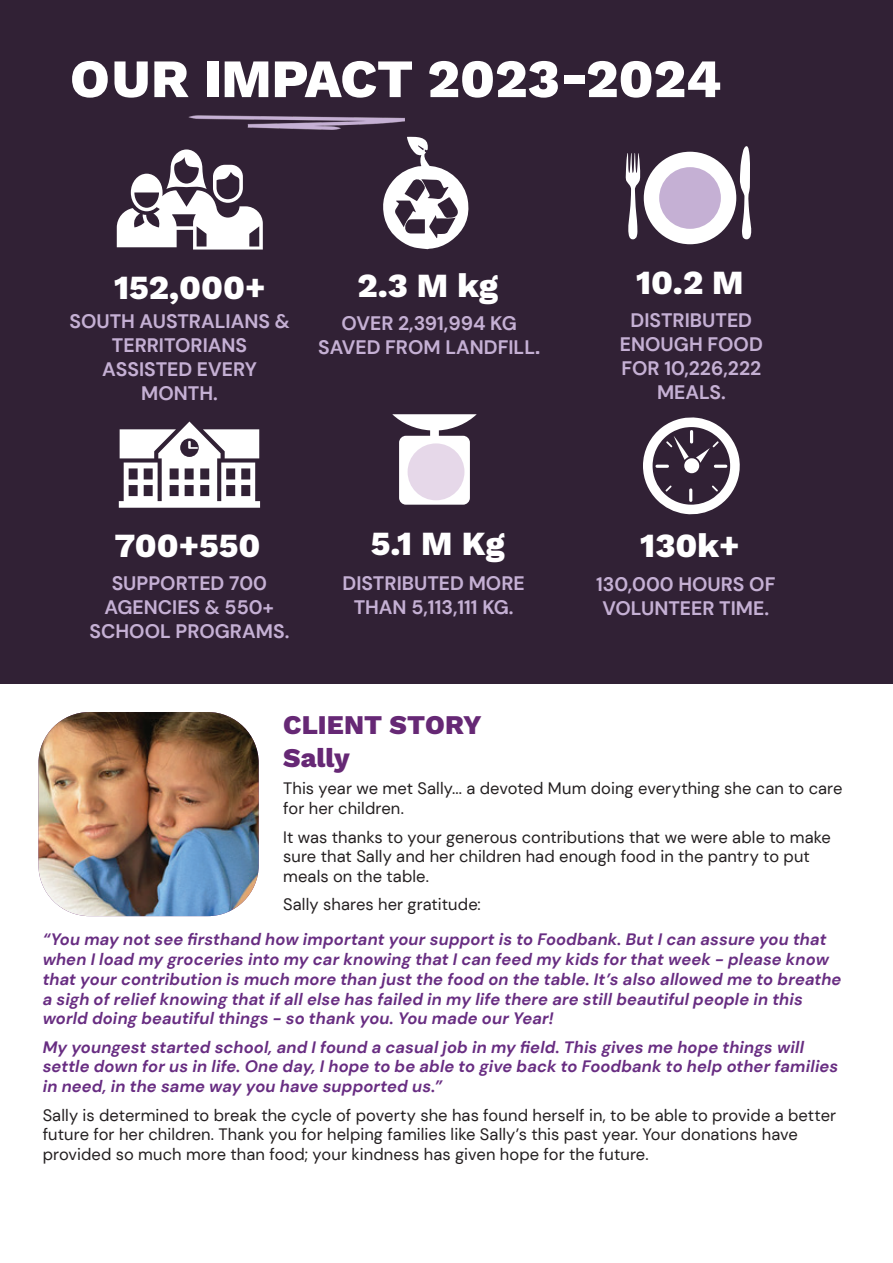
<style>
.page{position:relative;width:893px;height:1263px;background:#fff}
.page>*{position:absolute;margin:0;border:0;box-sizing:border-box;transform-origin:0 0}
.t1{font:800 54px "Work Sans";color:#fff}
.t2{font:800 33.75px "Work Sans";color:#fff}
.t3{font:800 27px/32.4px "Work Sans";color:#662875}
.t4{font:700 19.5px/23.9px "DM Sans";color:#c5b0d4;text-align:center}
.t5{font:italic 700 16.5px/19.8px "DM Sans";letter-spacing:.01em;color:#682d82}
.t6{font:16.5px/19.8px "DM Sans";letter-spacing:.005em;color:#231f20}
.s1{font-family:"Abraham";font-weight:400}
</style>
<div class="page">
<div style="left:0;top:0;width:893px;height:684px;background:#312135"></div>
<img style="left:38px;top:712px;width:221px;height:204px">
<svg style="left:117px;top:149px;width:146px;height:101px"></svg>
<div style="left:644px;top:152px;width:92px;height:92px;background:#fff;border-radius:50%"></div>
<div style="left:659px;top:167px;width:62px;height:62px;background:#c5b0d4;border-radius:50%"></div>
<svg style="left:740px;top:146px;width:11px;height:93px"></svg>
<svg style="left:626px;top:153px;width:14px;height:86px"></svg>
<svg style="left:383px;top:136px;width:86px;height:113px"></svg>
<img style="left:189px;top:115px;width:216px;height:14px">
<svg style="left:392px;top:414px;width:85px;height:91px"></svg>
<div style="left:408px;top:443px;width:56px;height:57px;background:#e6d8e9;border-radius:50%"></div>
<svg style="left:643px;top:417px;width:97px;height:98px"></svg>
<svg style="left:119px;top:421px;width:141px;height:87px"></svg>
<h1 class="t1" style="left:70px;top:38px;width:653px">OUR IMPACT 2023-2024</h1>
<h2 class="t2" style="left:114px;top:262px;width:153px">152,000+</h2>
<h2 class="t2" style="left:357px;top:259px;width:142px">2.3 M kg</h2>
<h2 class="t2" style="left:636px;top:257px;width:109px">10.2 M</h2>
<p class="t4" style="left:69px;top:309px;width:222px">SOUTH AUSTRALIANS &amp;<br>TERRITORIANS<br>ASSISTED EVERY<br>MONTH.</p>
<p class="t4" style="left:318px;top:311px;width:223px">OVER 2,391,994 KG<br>SAVED FROM LANDFILL<span class="s1">.</span></p>
<p class="t4" style="left:620px;top:308px;width:144px">DISTRIBUTED<br>ENOUGH FOOD<br>FOR 10,226,222<br>MEALS.</p>
<h2 class="t2" style="left:115px;top:519px;width:147px">700+550</h2>
<h2 class="t2" style="left:371px;top:518px;width:136px">5.1 M Kg</h2>
<h2 class="t2" style="left:640px;top:519px;width:101px">130k+</h2>
<p class="t4" style="left:342px;top:571px;width:184px">DISTRIBUTED MORE<br>THAN 5,113,111 KG.</p>
<p class="t4" style="left:89px;top:571px;width:201px">SUPPORTED 700<br>AGENCIES &amp; 550+<br>SCHOOL PROGRAMS.</p>
<p class="t4" style="left:596px;top:572px;width:181px">130,000 HOURS OF<br>VOLUNTEER TIME.</p>
<h3 class="t3" style="left:283px;top:708px;width:200px">CLIENT STORY<br>Sally</h3>
<p class="t6" style="left:283px;top:779px;width:561px">This year we met Sally... a devoted Mum doing everything she can to care for her children.</p>
<p class="t6" style="left:283px;top:827px;width:549px">It was thanks to your generous contributions that we were able to make sure that Sally and her children had enough food in the pantry to put meals on the table.</p>
<p class="t6" style="left:283px;top:895px;width:199px">Sally shares her gratitude:</p>
<p class="t5" style="left:43px;top:929px;width:800px">“You may not see firsthand how important your support is to Foodbank. But I can assure you that when I load my groceries into my car knowing that I can feed my kids for that week - please know that your contribution is much more than just the food on the table. It’s also allowed me to breathe a sigh of relief knowing that if all else has failed in my life there are still beautiful people in this world doing beautiful things - so thank you. You made our Year!</p>
<p class="t5" style="left:43px;top:1037px;width:797px">My youngest started school, and I found a casual job in my field. This gives me hope things will settle down for us in life. One day, I hope to be able to give back to Foodbank to help other families in need, in the same way you have supported us.”</p>
<p class="t6" style="left:43px;top:1105px;width:795px">Sally is determined to break the cycle of poverty she has found herself in, to be able to provide a better future for her children. Thank you for helping families like Sally’s this past year. Your donations have provided so much more than food; your kindness has given hope for the future.</p>
</div>
